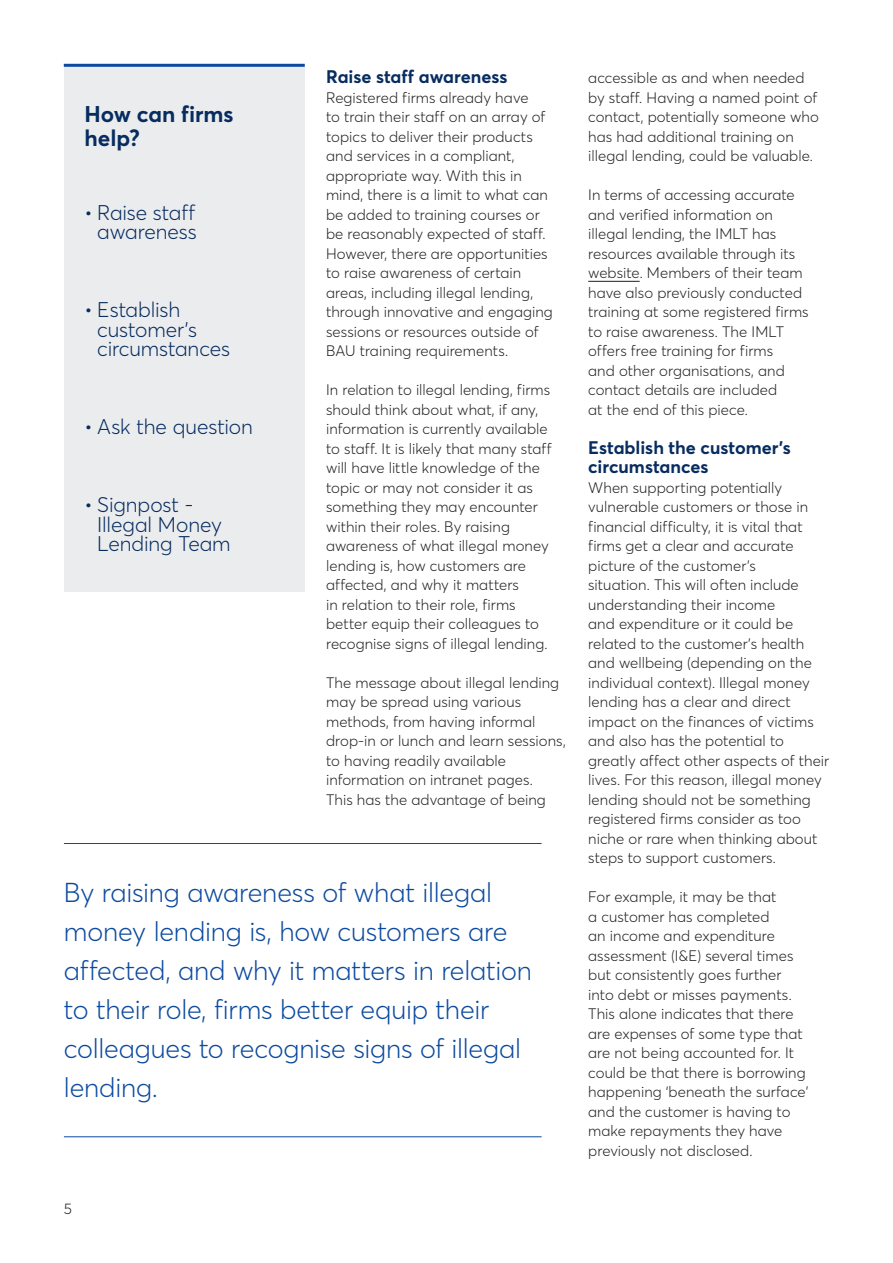
<style>
.page{position:relative;width:893px;height:1263px;background:#fff}
.page>*{position:absolute;margin:0;border:0;box-sizing:border-box;transform-origin:0 0}
.Feature_Copy___18-20{font:300 27px/39px "Averta";letter-spacing:-.005em;color:#0c4a9f}
.H3___15-16{font:700 22.5px/24px "Averta";color:#072c5f}
.t1{font:300 21px/19.5px "Averta";letter-spacing:-.005em;color:#072c5f}
.Body_Copy___10-13{font:700 18px/19.5px "Averta";color:#072c5f}
.Body_Copy___10-13-2{font:300 15px/19.5px "Averta";letter-spacing:.005em;color:#231f20}
</style>
<div class="page">
<hr style="left:588px;top:281px;width:52px;height:1px;background:#231f20">
<hr style="left:64px;top:843px;width:478px;height:1px;background:#0c4a9f">
<hr style="left:64px;top:1136px;width:478px;height:1px;background:#0c4a9f">
<div style="left:64px;top:65px;width:241px;height:526px;background:#ebecee"></div>
<hr style="left:64px;top:64px;width:241px;height:3px;background:#0c4a9f">
<p class="H3___15-16" style="left:85px;top:101px;width:151px">How can firms help?</p>
<p class="t1" style="left:85px;top:202px;width:114px;text-align:right">• Raise staff awareness</p>
<p class="t1" style="left:97px;top:299px;width:134px;text-indent:-13px">• Establish customer's circumstances</p>
<p class="t1" style="left:85px;top:416px;width:170px">• Ask the question</p>
<p class="t1" style="left:97px;top:494px;width:135px;text-indent:-13px">• Signpost -<br>Illegal Money<br>Lending Team</p>
<p class="Body_Copy___10-13" style="left:326px;top:66px;width:183px">Raise staff awareness</p>
<p class="Body_Copy___10-13-2" style="left:326px;top:87px;width:228px">Registered firms already have<br>to train their staff on an array of topics to deliver their products and services in a compliant, appropriate way. With this in mind, there is a limit to what can be added to training courses or be reasonably expected of staff.<br>However, there are opportunities to raise awareness of certain areas, including illegal lending, through innovative and engaging sessions or resources outside of<br>BAU training requirements.</p>
<p class="Body_Copy___10-13-2" style="left:326px;top:380px;width:227px">In relation to illegal lending, firms should think about what, if any, information is currently available to staff. It is likely that many staff will have little knowledge of the topic or may not consider it as something they may encounter within their roles. By raising awareness of what illegal money lending is, how customers are affected, and why it matters<br>in relation to their role, firms better equip their colleagues to recognise signs of illegal lending.</p>
<p class="Body_Copy___10-13-2" style="left:326px;top:672px;width:241px">The message about illegal lending may be spread using various methods, from having informal drop-in or lunch and learn sessions, to having readily available information on intranet pages.<br>This has the advantage of being</p>
<p class="Feature_Copy___18-20" style="left:64px;top:872px;width:469px">By raising awareness of what illegal money lending is, how customers are affected, and why it matters in relation to their role, firms better equip their colleagues to recognise signs of illegal lending.</p>
<p class="Body_Copy___10-13-2" style="left:64px;top:1199px;width:10px">5</p>
<p class="Body_Copy___10-13-2" style="left:588px;top:68px;width:232px">accessible as and when needed by staff. Having a named point of contact, potentially someone who has had additional training on illegal lending, could be valuable.</p>
<p class="Body_Copy___10-13-2" style="left:588px;top:185px;width:222px">In terms of accessing accurate and verified information on illegal lending, the IMLT has resources available through its website. Members of their team have also previously conducted training at some registered firms to raise awareness. The IMLT offers free training for firms<br>and other organisations, and contact details are included<br>at the end of this piece.</p>
<p class="Body_Copy___10-13" style="left:588px;top:437px;width:204px">Establish the customer’s circumstances</p>
<p class="Body_Copy___10-13-2" style="left:588px;top:477px;width:242px">When supporting potentially vulnerable customers or those in financial difficulty, it is vital that firms get a clear and accurate picture of the customer’s<br>situation. This will often include understanding their income<br>and expenditure or it could be related to the customer’s health and wellbeing (depending on the individual context). Illegal money lending has a clear and direct impact on the finances of victims and also has the potential to greatly affect other aspects of their lives. For this reason, illegal money lending should not be something registered firms consider as too niche or rare when thinking about steps to support customers.</p>
<p class="Body_Copy___10-13-2" style="left:588px;top:887px;width:222px">For example, it may be that<br>a customer has completed<br>an income and expenditure assessment (I&amp;E) several times but consistently goes further into debt or misses payments.<br>This alone indicates that there are expenses of some type that are not being accounted for. It could be that there is borrowing happening ‘beneath the surface’ and the customer is having to make repayments they have previously not disclosed.</p>
</div>
